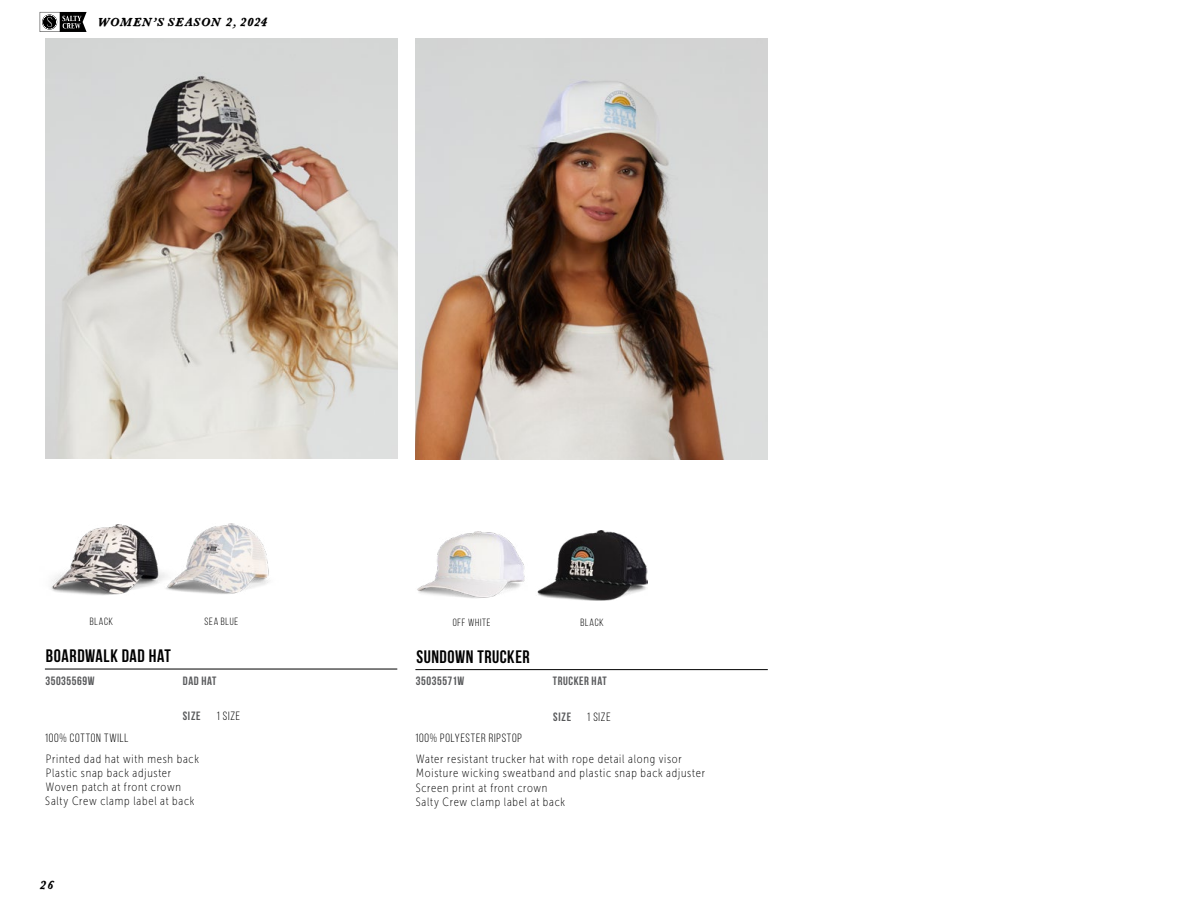
<style>
.page{position:relative;width:1188px;height:918px;background:#fff}
.page>*{position:absolute;margin:0;border:0;box-sizing:border-box;transform-origin:0 0}
.t1{font:700 18px "Bebas Neue";letter-spacing:.03em;color:#000}
.t2{font:12px/14.2px "Museo Sans Cond 100";letter-spacing:.065em;color:#000}
.t3{font:12px "Bebas Neue";letter-spacing:.065em;color:#000}
.t4{font:700 12px "Bebas Neue";letter-spacing:.045em;color:#58595b}
.t5{font:12px "Galley";letter-spacing:-.03em;color:#000}
.t6{font:10.5px "Bebas Neue";letter-spacing:.07em;color:#000}
</style>
<div class="page">
<svg style="left:39px;top:12px;width:48px;height:20px"></svg>
<hr style="left:415px;top:669px;width:353px;height:1px;background:#000">
<img style="left:416px;top:39px;width:352px;height:420px">
<img style="left:537px;top:530px;width:111px;height:71px">
<img style="left:417px;top:531px;width:108px;height:67px">
<hr style="left:45px;top:669px;width:352px;height:1px;background:#000">
<img style="left:45px;top:38px;width:352px;height:421px">
<img style="left:179px;top:523px;width:90px;height:71px">
<img style="left:51px;top:524px;width:128px;height:71px">
<p class="t5" style="left:98px;top:17px;width:171px">WOMEN’S SEASON 2, 2024</p>
<p class="t6" style="left:90px;top:616px;width:25px">BLACK</p>
<p class="t6" style="left:205px;top:616px;width:35px">SEA BLUE</p>
<h1 class="t1" style="left:46px;top:646px;width:126px">BOARDWALK DAD HAT</h1>
<p class="t4" style="left:45px;top:674px;width:51px">35035569W</p>
<p class="t4" style="left:183px;top:674px;width:35px">DAD HAT</p>
<p class="t4" style="left:183px;top:709px;width:19px">SIZE</p>
<p class="t3" style="left:216px;top:709px;width:25px">1 SIZE</p>
<p class="t3" style="left:45px;top:731px;width:85px">100% COTTON TWILL</p>
<p class="t2" style="left:45px;top:751px;width:155px">Printed dad hat with mesh back<br>Plastic snap back adjuster<br>Woven patch at front crown<br>Salty Crew clamp label at back</p>
<p class="t5" style="left:40px;top:881px;width:17px">26</p>
<p class="t6" style="left:453px;top:616px;width:39px">OFF WHITE</p>
<p class="t6" style="left:580px;top:616px;width:25px">BLACK</p>
<h1 class="t1" style="left:416px;top:647px;width:115px">SUNDOWN TRUCKER</h1>
<p class="t4" style="left:416px;top:674px;width:50px">35035571W</p>
<p class="t4" style="left:553px;top:675px;width:55px">TRUCKER HAT</p>
<p class="t4" style="left:553px;top:710px;width:19px">SIZE</p>
<p class="t3" style="left:587px;top:710px;width:25px">1 SIZE</p>
<p class="t3" style="left:415px;top:732px;width:108px">100% POLYESTER RIPSTOP</p>
<p class="t2" style="left:416px;top:752px;width:291px">Water resistant trucker hat with rope detail along visor Moisture wicking sweatband and plastic snap back adjuster Screen print at front crown<br>Salty Crew clamp label at back</p>
</div>
